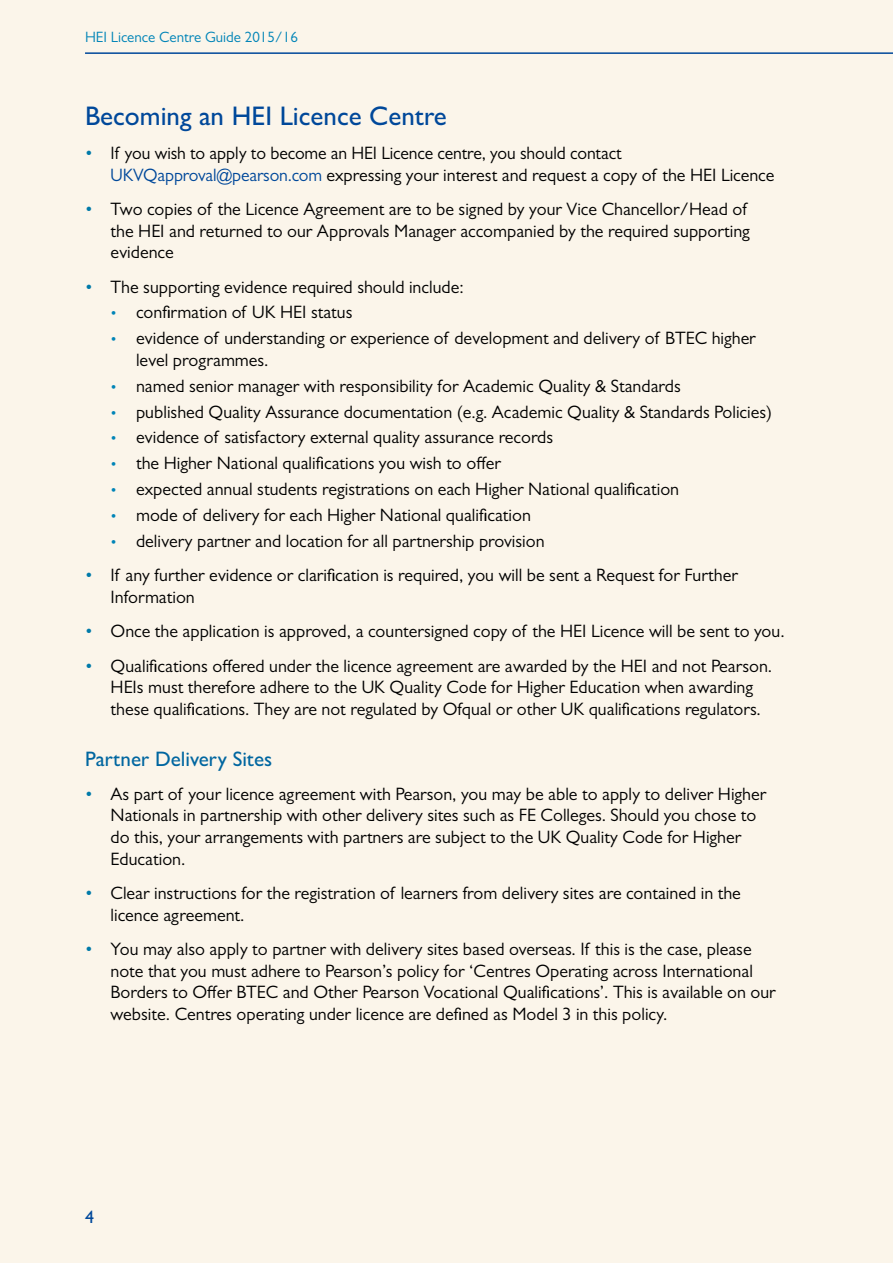
<style>
.page{position:relative;width:893px;height:1263px;background:#fbf5ea}
.page>*{position:absolute;margin:0;border:0;box-sizing:border-box;transform-origin:0 0}
.t1{font:500 27px "Gill Sans MT Pro";color:#00489a}
.t2{font:500 21px "Gill Sans MT Pro";color:#0066a0}
.t3{font:18px/21.6px "Gill Sans MT Pro";color:#000}
.t4{font:500 18px "Gill Sans MT Pro";color:#00489a}
.t5{font:15px "Gill Sans MT Pro";color:#0084b7}
.s1{color:#007aa9}
.s2{color:#00489a}
.s3{font-size:15px;color:#0084b7}
</style>
<div class="page">
<hr style="left:85px;top:52px;width:808px;height:2px;background:#00489a">
<p class="t5" style="left:85px;top:28px;width:214px">HEI Licence Centre Guide 2015/16</p>
<h1 class="t1" style="left:85px;top:100px;width:363px">Becoming an HEI Licence Centre</h1>
<p class="t3" style="left:111px;top:142px;width:665px;text-indent:-26px"><span class="s1">•</span> If you wish to apply to become an HEI Licence centre, you should contact<br><span class="s2">UKVQapproval@pearson.com</span> expressing your interest and request a copy of the HEI Licence</p>
<p class="t3" style="left:111px;top:198px;width:641px;text-indent:-26px"><span class="s1">•</span> Two copies of the Licence Agreement are to be signed by your Vice Chancellor/Head of the HEI and returned to our Approvals Manager accompanied by the required supporting evidence</p>
<p class="t3" style="left:85px;top:276px;width:380px"><span class="s1">•</span> The supporting evidence required should include:</p>
<p class="t3" style="left:111px;top:302px;width:243px"><span class="s3">•</span> confirmation of UK HEI status</p>
<p class="t3" style="left:136px;top:327px;width:621px;text-indent:-26px"><span class="s3">•</span> evidence of understanding or experience of development and delivery of BTEC higher level programmes.</p>
<p class="t3" style="left:111px;top:375px;width:572px"><span class="s3">•</span> named senior manager with responsibility for Academic Quality &amp; Standards</p>
<p class="t3" style="left:111px;top:401px;width:663px"><span class="s3">•</span> published Quality Assurance documentation (e.g. Academic Quality &amp; Standards Policies)</p>
<p class="t3" style="left:111px;top:427px;width:444px"><span class="s3">•</span> evidence of satisfactory external quality assurance records</p>
<p class="t3" style="left:111px;top:452px;width:392px"><span class="s3">•</span> the Higher National qualifications you wish to offer</p>
<p class="t3" style="left:111px;top:478px;width:570px"><span class="s3">•</span> expected annual students registrations on each Higher National qualification</p>
<p class="t3" style="left:111px;top:504px;width:422px"><span class="s3">•</span> mode of delivery for each Higher National qualification</p>
<p class="t3" style="left:111px;top:530px;width:436px"><span class="s3">•</span> delivery partner and location for all partnership provision</p>
<p class="t3" style="left:111px;top:564px;width:629px;text-indent:-26px"><span class="s1">•</span> If any further evidence or clarification is required, you will be sent a Request for Further<br>Information</p>
<p class="t3" style="left:85px;top:620px;width:701px"><span class="s1">•</span> Once the application is approved, a countersigned copy of the HEI Licence will be sent to you.</p>
<p class="t3" style="left:111px;top:655px;width:663px;text-indent:-26px"><span class="s1">•</span> Qualifications offered under the licence agreement are awarded by the HEI and not Pearson.<br>HEIs must therefore adhere to the UK Quality Code for Higher Education when awarding these qualifications. They are not regulated by Ofqual or other UK qualifications regulators.</p>
<p class="t2" style="left:85px;top:746px;width:189px">Partner Delivery Sites</p>
<p class="t3" style="left:111px;top:783px;width:657px;text-indent:-26px"><span class="s1">•</span> As part of your licence agreement with Pearson, you may be able to apply to deliver Higher Nationals in partnership with other delivery sites such as FE Colleges. Should you chose to do this, your arrangements with partners are subject to the UK Quality Code for Higher Education.</p>
<p class="t3" style="left:111px;top:882px;width:632px;text-indent:-26px"><span class="s1">•</span> Clear instructions for the registration of learners from delivery sites are contained in the licence agreement.</p>
<p class="t3" style="left:111px;top:938px;width:667px;text-indent:-26px"><span class="s1">•</span> You may also apply to partner with delivery sites based overseas. If this is the case, please note that you must adhere to Pearson’s policy for ‘Centres Operating across International Borders to Offer BTEC and Other Pearson Vocational Qualifications’. This is available on our website. Centres operating under licence are defined as Model 3 in this policy.</p>
<p class="t4" style="left:85px;top:1206px;width:10px">4</p>
</div>
